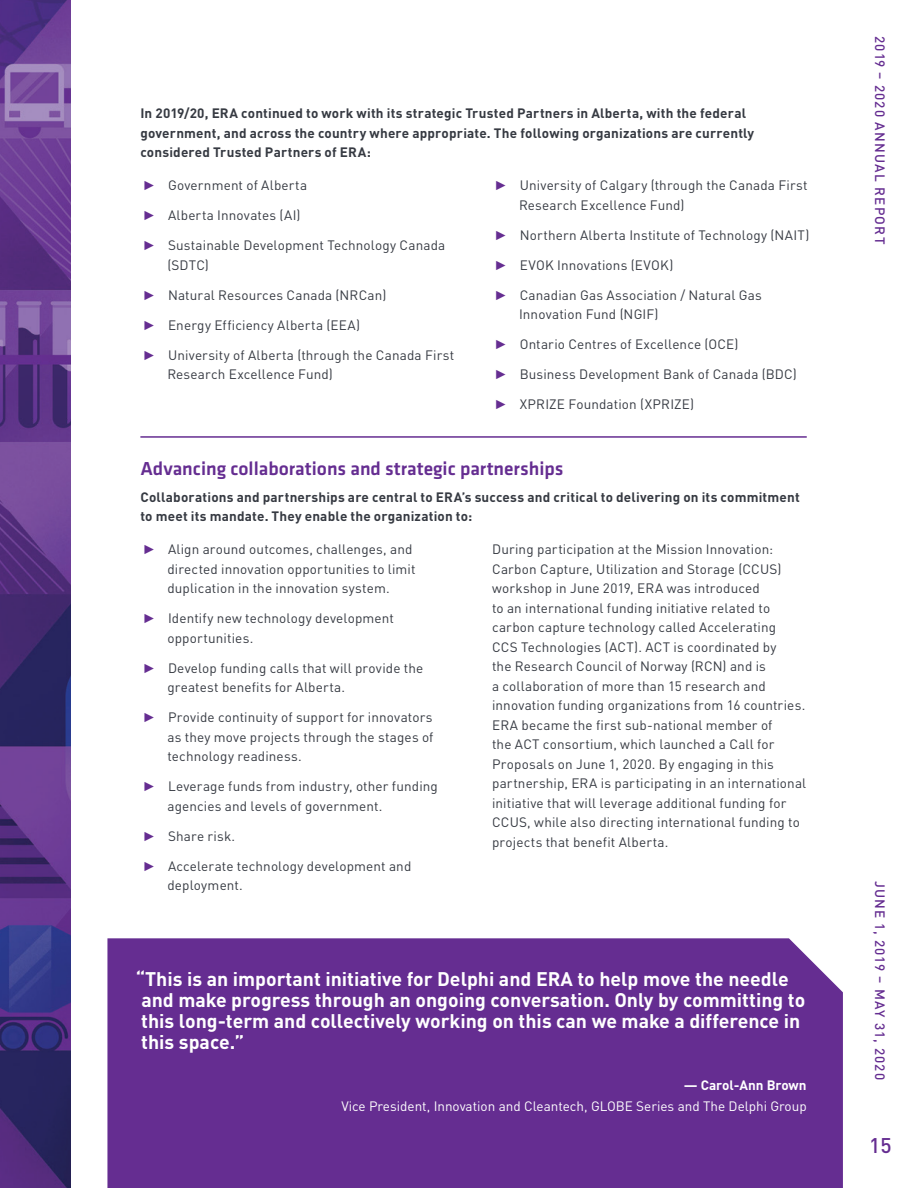
<style>
.page{position:relative;width:918px;height:1188px;background:#fff}
.page>*{position:absolute;margin:0;border:0;box-sizing:border-box;transform-origin:0 0}
.t1{font:500 21px "DIN Pro";color:#652d91}
.SUB_HEADING_3{font:700 19.5px/21px "DIN Pro";color:#fff}
.SUB_HEADING_3-2{font:500 19.5px "Klavika";color:#652d91}
.BODY{font:13.5px/19.5px "DIN Pro";letter-spacing:.01em;color:#363a42}
.BODY-2{font:700 13.5px/19.5px "DIN Pro";letter-spacing:.015em;color:#363a42}
.SUB_HEADING_3-3{font:13.5px/21px "DIN Pro";color:#fff;text-align:right}
.t2{font:500 13.5px "DIN Pro";letter-spacing:.09em;color:#652d91}
.s1{font-family:"Klavika";font-weight:500;color:#652d91}
.s2{font-weight:700}
</style>
<div class="page">
<img style="left:0;top:0;width:70px;height:1188px">
<hr style="left:140px;top:436px;width:667px;height:2px;background:#652d91">
<div style="left:107px;top:938px;width:736px;height:250px;background:#652d91"></div>
<hr style="left:136px;top:991px;width:657px;height:1px;background:#652d91">
<hr style="left:141px;top:1012px;width:666px;height:1px;background:#652d91">
<hr style="left:141px;top:1033px;width:664px;height:1px;background:#652d91">
<hr style="left:141px;top:1054px;width:103px;height:1px;background:#652d91">
<hr style="left:684px;top:1095px;width:123px;height:2px;background:#652d91">
<hr style="left:341px;top:1116px;width:466px;height:2px;background:#652d91">
<p class="BODY-2" style="left:140px;top:102px;width:615px">In 2019/20, ERA continued to work with its strategic Trusted Partners in Alberta, with the federal government, and across the country where appropriate. The following organizations are currently considered Trusted Partners of ERA:</p>
<p class="BODY" style="left:144px;top:174px;width:165px"><span class="s1">ˮ</span> Government of Alberta</p>
<p class="BODY" style="left:144px;top:204px;width:158px"><span class="s1">ˮ</span> Alberta Innovates (AI)</p>
<p class="BODY" style="left:167px;top:234px;width:279px;text-indent:-24px"><span class="s1">ˮ</span> Sustainable Development Technology Canada (SDTC)</p>
<p class="BODY" style="left:144px;top:284px;width:244px"><span class="s1">ˮ</span> Natural Resources Canada (NRCan)</p>
<p class="BODY" style="left:144px;top:314px;width:218px"><span class="s1">ˮ</span> Energy Efficiency Alberta (EEA)</p>
<p class="BODY" style="left:167px;top:344px;width:288px;text-indent:-24px"><span class="s1">ˮ</span> University of Alberta (through the Canada First<br>Research Excellence Fund)</p>
<p class="BODY" style="left:519px;top:174px;width:290px;text-indent:-24px"><span class="s1">ˮ</span> University of Calgary (through the Canada First<br>Research Excellence Fund)</p>
<p class="BODY" style="left:495px;top:224px;width:316px"><span class="s1">ˮ</span> Northern Alberta Institute of Technology (NAIT)</p>
<p class="BODY" style="left:495px;top:254px;width:180px"><span class="s1">ˮ</span> EVOK Innovations (EVOK)</p>
<p class="BODY" style="left:519px;top:284px;width:244px;text-indent:-24px"><span class="s1">ˮ</span> Canadian Gas Association / Natural Gas<br>Innovation Fund (NGIF)</p>
<p class="BODY" style="left:495px;top:333px;width:245px"><span class="s1">ˮ</span> Ontario Centres of Excellence (OCE)</p>
<p class="BODY" style="left:495px;top:363px;width:303px"><span class="s1">ˮ</span> Business Development Bank of Canada (BDC)</p>
<p class="BODY" style="left:495px;top:393px;width:200px"><span class="s1">ˮ</span> XPRIZE Foundation (XPRIZE)</p>
<p class="SUB_HEADING_3-2" style="left:140px;top:456px;width:425px">Advancing collaborations and strategic partnerships</p>
<p class="BODY-2" style="left:140px;top:485px;width:661px">Collaborations and partnerships are central to ERA’s success and critical to delivering on its commitment to meet its mandate. They enable the organization to:</p>
<p class="BODY" style="left:167px;top:538px;width:250px;text-indent:-24px"><span class="s1">ˮ</span> Align around outcomes, challenges, and directed innovation opportunities to limit duplication in the innovation system.</p>
<p class="BODY" style="left:167px;top:607px;width:228px;text-indent:-24px"><span class="s1">ˮ</span> Identify new technology development opportunities.</p>
<p class="BODY" style="left:167px;top:657px;width:257px;text-indent:-24px"><span class="s1">ˮ</span> Develop funding calls that will provide the greatest benefits for Alberta.</p>
<p class="BODY" style="left:167px;top:706px;width:268px;text-align:justify;text-indent:-24px"><span class="s1">ˮ</span> Provide continuity of support for innovators as they move projects through the stages of technology readiness.</p>
<p class="BODY" style="left:167px;top:775px;width:272px;text-indent:-24px"><span class="s1">ˮ</span> Leverage funds from industry, other funding agencies and levels of government.</p>
<p class="BODY" style="left:144px;top:825px;width:93px"><span class="s1">ˮ</span> Share risk.</p>
<p class="BODY" style="left:167px;top:855px;width:246px;text-indent:-24px"><span class="s1">ˮ</span> Accelerate technology development and deployment.</p>
<p class="BODY" style="left:492px;top:538px;width:316px">During participation at the Mission Innovation:<br>Carbon Capture, Utilization and Storage (CCUS) workshop in June 2019, ERA was introduced<br>to an international funding initiative related to carbon capture technology called Accelerating<br>CCS Technologies (ACT). ACT is coordinated by<br>the Research Council of Norway (RCN) and is<br>a collaboration of more than 15 research and innovation funding organizations from 16 countries.<br>ERA became the first sub-national member of<br>the ACT consortium, which launched a Call for Proposals on June 1, 2020. By engaging in this partnership, ERA is participating in an international initiative that will leverage additional funding for CCUS, while also directing international funding to projects that benefit Alberta.</p>
<p class="SUB_HEADING_3" style="left:136px;top:966px;width:671px">“This is an important initiative for Delphi and ERA to help move the needle and make progress through an ongoing conversation. Only by committing to this long-term and collectively working on this can we make a difference in this space.”</p>
<p class="SUB_HEADING_3-3" style="left:341px;top:1073px;width:467px"><span class="s2">— Carol-Ann Brown<br></span>Vice President, Innovation and Cleantech, GLOBE Series and The Delphi Group</p>
<p class="t2" style="left:891px;top:36px;width:210px;rotate:90deg">2019 – 2020 ANNUAL REPORT</p>
<p class="t2" style="left:891px;top:881px;width:201px;rotate:90deg">JUNE 1, 2019 – MAY 31, 2020</p>
<h1 class="t1" style="left:869px;top:1128px;width:24px">15</h1>
</div>
